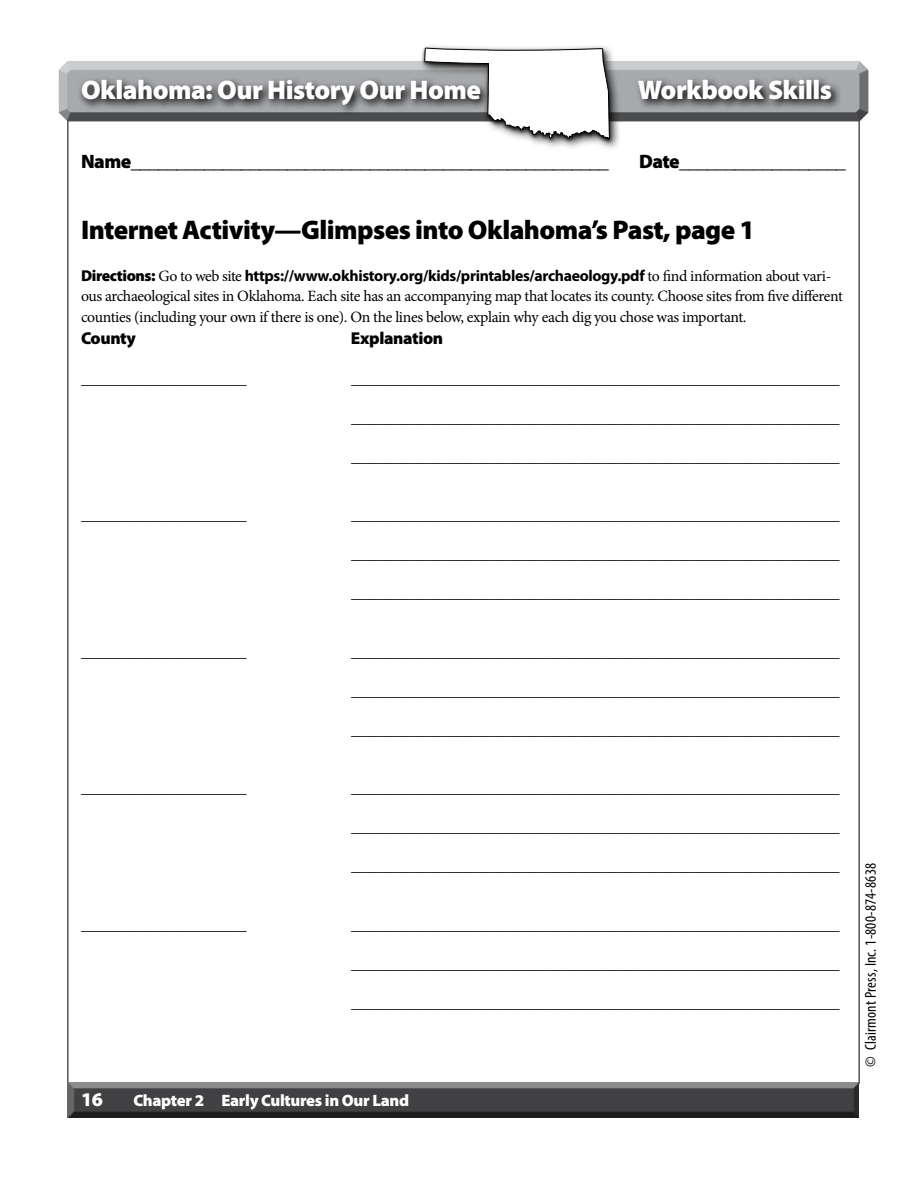
<style>
.page{position:relative;width:918px;height:1188px;background:#fff}
.page>*{position:absolute;margin:0;border:0;box-sizing:border-box;transform-origin:0 0}
.t1{font:900 27px "Myriad Pro";letter-spacing:-.02em;color:#000}
.t2{font:900 27px "Myriad Pro";letter-spacing:-.02em;color:#fff}
.t3{font:900 19.5px "Myriad Pro";letter-spacing:-.03em;color:#000}
.t4{font:900 19.5px "Myriad Pro";color:#fff}
.t5{font:900 17.25px "Myriad Pro";letter-spacing:-.02em;color:#000}
.t6{font:900 16.5px "Myriad Pro";letter-spacing:-.02em;color:#fff}
.t7{font:15.75px/21px "Minion Pro";letter-spacing:-.025em;color:#000}
.t8{font:700 15.75px "Myriad Pro";letter-spacing:-.02em;color:#000}
.t9{font:condensed 15.75px "Myriad Pro";letter-spacing:.015em;color:#000}
.s1{font-weight:900}
.s2{font-family:"Minion Pro";font-weight:400}
</style>
<div class="page">
<div style="left:66px;top:1081px;width:795px;height:38px;background:#000;opacity:.75"></div>
<div style="left:58px;top:60px;width:813px;height:53px;background:#cacccd"></div>
<div style="left:58px;top:68px;width:813px;height:55px;background:#000;opacity:.75"></div>
<div style="left:418px;top:43px;width:204px;height:110px;background:#000;opacity:.75"></div>
<img style="left:420px;top:46px;width:194px;height:100px">
<svg style="left:424px;top:47px;width:186px;height:94px"></svg>
<svg style="left:77px;top:75px;width:765px;height:41px;background:#8d8e90"></svg>
<h1 class="t2" style="left:81px;top:72px;width:401px">Oklahoma: Our History Our Home</h1>
<h1 class="t2" style="left:638px;top:72px;width:195px">Workbook Skills</h1>
<p class="t3" style="left:81px;top:148px;width:529px">Name____________________________________________________</p>
<p class="t3" style="left:639px;top:148px;width:209px">Date__________________</p>
<h1 class="t1" style="left:81px;top:211px;width:676px">Internet Activity—Glimpses into Oklahoma’s Past, page 1</h1>
<p class="t8" style="left:81px;top:266px;width:752px"><span class="s1">Directions:</span> <span class="s2">Go to web site</span> https://www.okhistory.org/kids/printables/archaeology.pdf <span class="s2">to find information about vari-</span></p>
<p class="t7" style="left:81px;top:286px;width:763px">ous archaeological sites in Oklahoma. Each site has an accompanying map that locates its county. Choose sites from five different counties (including your own if there is one). On the lines below, explain why each dig you chose was important.</p>
<p class="t5" style="left:81px;top:326px;width:57px">County</p>
<p class="t5" style="left:351px;top:326px;width:94px">Explanation</p>
<p class="t7" style="left:81px;top:369px;width:167px">______________________</p>
<p class="t7" style="left:351px;top:369px;width:490px">_________________________________________________________________</p>
<p class="t7" style="left:351px;top:408px;width:490px">_________________________________________________________________</p>
<p class="t7" style="left:351px;top:447px;width:490px">_________________________________________________________________</p>
<p class="t7" style="left:81px;top:505px;width:167px">______________________</p>
<p class="t7" style="left:351px;top:505px;width:490px">_________________________________________________________________</p>
<p class="t7" style="left:351px;top:544px;width:490px">_________________________________________________________________</p>
<p class="t7" style="left:351px;top:583px;width:490px">_________________________________________________________________</p>
<p class="t7" style="left:81px;top:642px;width:167px">______________________</p>
<p class="t7" style="left:351px;top:642px;width:490px">_________________________________________________________________</p>
<p class="t7" style="left:351px;top:681px;width:490px">_________________________________________________________________</p>
<p class="t7" style="left:351px;top:720px;width:490px">_________________________________________________________________</p>
<p class="t7" style="left:81px;top:778px;width:167px">______________________</p>
<p class="t7" style="left:351px;top:778px;width:490px">_________________________________________________________________</p>
<p class="t7" style="left:351px;top:817px;width:490px">_________________________________________________________________</p>
<p class="t7" style="left:351px;top:856px;width:490px">_________________________________________________________________</p>
<p class="t7" style="left:81px;top:915px;width:167px">______________________</p>
<p class="t7" style="left:351px;top:915px;width:490px">_________________________________________________________________</p>
<p class="t7" style="left:351px;top:954px;width:490px">_________________________________________________________________</p>
<p class="t7" style="left:351px;top:992px;width:490px">_________________________________________________________________</p>
<p class="t4" style="left:81px;top:1086px;width:23px">16</p>
<p class="t6" style="left:133px;top:1089px;width:277px">Chapter 2 Early Cultures in Our Land</p>
<p class="t9" style="left:861px;top:1066px;width:205px;rotate:-90deg">© Clairmont Press, Inc. 1-800-874-8638</p>
</div>
